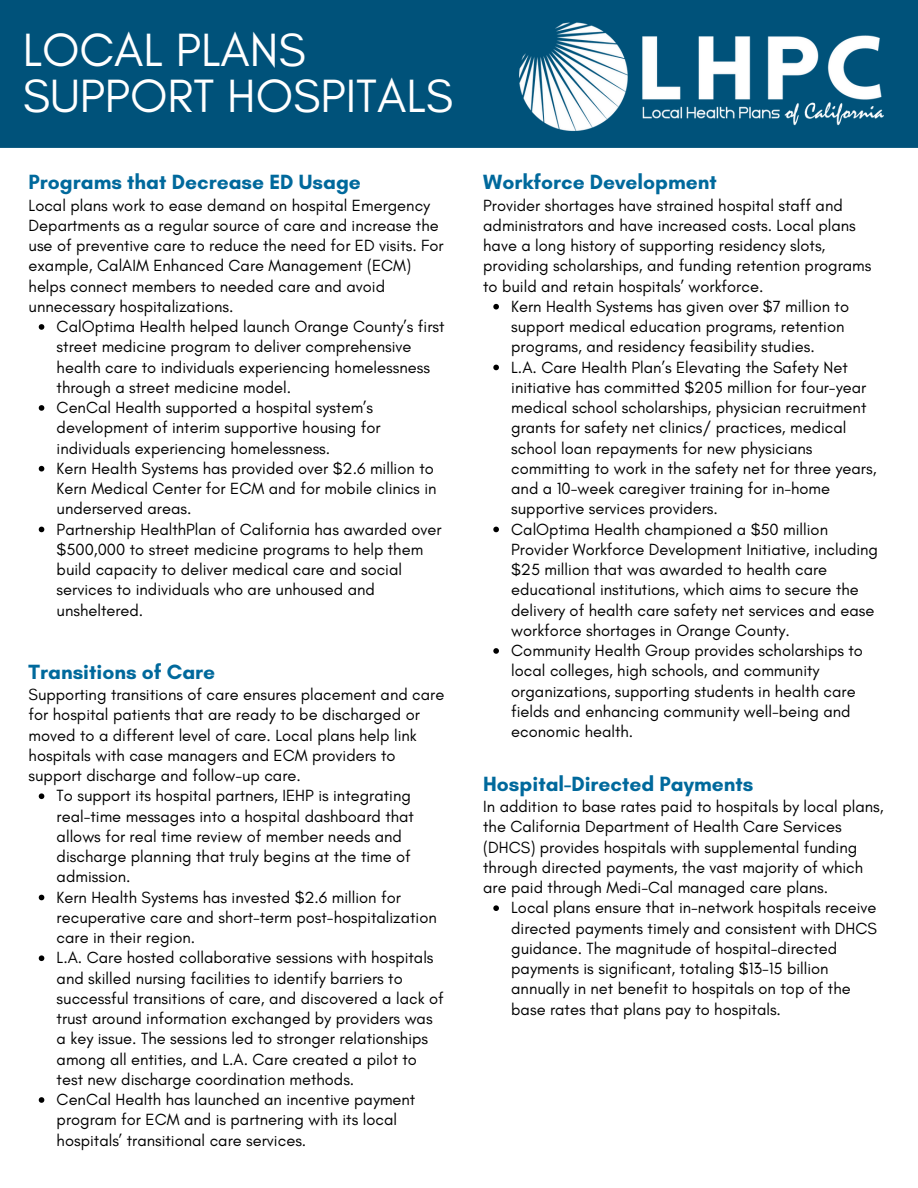
<style>
.page{position:relative;width:918px;height:1188px;background:#fff}
.page>*{position:absolute;margin:0;border:0;box-sizing:border-box;transform-origin:0 0}
.t1{font:47.55px/46.2px "Glacial Indifference";color:#fff}
.t2{font:700 21px "Glacial Indifference";color:#00699c}
.t3{font:16.5px/20.2px "Glacial Indifference";color:#000}
</style>
<div class="page">
<svg style="left:39px;top:324px;width:5px;height:6px"></svg>
<svg style="left:39px;top:405px;width:5px;height:6px"></svg>
<svg style="left:39px;top:466px;width:5px;height:6px"></svg>
<svg style="left:39px;top:527px;width:5px;height:5px"></svg>
<svg style="left:493px;top:304px;width:6px;height:6px"></svg>
<svg style="left:493px;top:365px;width:6px;height:5px"></svg>
<svg style="left:493px;top:527px;width:6px;height:5px"></svg>
<svg style="left:493px;top:648px;width:6px;height:6px"></svg>
<svg style="left:39px;top:793px;width:5px;height:6px"></svg>
<svg style="left:39px;top:895px;width:5px;height:5px"></svg>
<svg style="left:39px;top:955px;width:5px;height:6px"></svg>
<svg style="left:39px;top:1097px;width:5px;height:6px"></svg>
<svg style="left:493px;top:905px;width:6px;height:6px"></svg>
<div style="left:0;top:0;width:918px;height:148px;background:#00527a"></div>
<img style="left:518px;top:21px;width:367px;height:111px">
<p class="t1" style="left:23px;top:26px;width:432px">LOCAL PLANS<br>SUPPORT HOSPITALS</p>
<h1 class="t2" style="left:29px;top:169px;width:334px">Programs that Decrease ED Usage</h1>
<p class="t3" style="left:29px;top:195px;width:417px">Local plans work to ease demand on hospital Emergency Departments as a regular source of care and increase the use of preventive care to reduce the need for ED visits. For example, CalAIM Enhanced Care Management (ECM) helps connect members to needed care and avoid unnecessary hospitalizations.</p>
<p class="t3" style="left:57px;top:316px;width:389px">CalOptima Health helped launch Orange County’s first street medicine program to deliver comprehensive health care to individuals experiencing homelessness through a street medicine model.</p>
<p class="t3" style="left:57px;top:397px;width:326px">CenCal Health supported a hospital system’s development of interim supportive housing for individuals experiencing homelessness.</p>
<p class="t3" style="left:57px;top:458px;width:381px">Kern Health Systems has provided over $2.6 million to<br>Kern Medical Center for ECM and for mobile clinics in underserved areas.</p>
<p class="t3" style="left:57px;top:519px;width:387px">Partnership HealthPlan of California has awarded over $500,000 to street medicine programs to help them build capacity to deliver medical care and social services to individuals who are unhoused and unsheltered.</p>
<p class="t2" style="left:29px;top:659px;width:188px">Transitions of Care</p>
<p class="t3" style="left:29px;top:684px;width:417px">Supporting transitions of care ensures placement and care for hospital patients that are ready to be discharged or moved to a different level of care. Local plans help link hospitals with case managers and ECM providers to support discharge and follow-up care.</p>
<p class="t3" style="left:57px;top:785px;width:359px">To support its hospital partners, IEHP is integrating real-time messages into a hospital dashboard that allows for real time review of member needs and discharge planning that truly begins at the time of admission.</p>
<p class="t3" style="left:57px;top:887px;width:382px">Kern Health Systems has invested $2.6 million for recuperative care and short-term post-hospitalization care in their region.</p>
<p class="t3" style="left:57px;top:947px;width:389px">L.A. Care hosted collaborative sessions with hospitals and skilled nursing facilities to identify barriers to successful transitions of care, and discovered a lack of trust around information exchanged by providers was a key issue. The sessions led to stronger relationships among all entities, and L.A. Care created a pilot to test new discharge coordination methods.</p>
<p class="t3" style="left:57px;top:1089px;width:360px">CenCal Health has launched an incentive payment program for ECM and is partnering with its local hospitals’ transitional care services.</p>
<p class="t2" style="left:483px;top:169px;width:235px">Workforce Development</p>
<p class="t3" style="left:483px;top:195px;width:390px">Provider shortages have strained hospital staff and administrators and have increased costs. Local plans have a long history of supporting residency slots, providing scholarships, and funding retention programs to build and retain hospitals’ workforce.</p>
<p class="t3" style="left:511px;top:296px;width:339px">Kern Health Systems has given over $7 million to support medical education programs, retention programs, and residency feasibility studies.</p>
<p class="t3" style="left:511px;top:357px;width:367px">L.A. Care Health Plan’s Elevating the Safety Net initiative has committed $205 million for four-year medical school scholarships, physician recruitment grants for safety net clinics/ practices, medical school loan repayments for new physicians committing to work in the safety net for three years, and a 10-week caregiver training for in-home supportive services providers.</p>
<p class="t3" style="left:511px;top:519px;width:368px">CalOptima Health championed a $50 million Provider Workforce Development Initiative, including $25 million that was awarded to health care educational institutions, which aims to secure the delivery of health care safety net services and ease workforce shortages in Orange County.</p>
<p class="t3" style="left:511px;top:640px;width:353px">Community Health Group provides scholarships to local colleges, high schools, and community organizations, supporting students in health care fields and enhancing community well-being and economic health.</p>
<p class="t2" style="left:483px;top:771px;width:272px">Hospital-Directed Payments</p>
<p class="t3" style="left:483px;top:796px;width:402px">In addition to base rates paid to hospitals by local plans, the California Department of Health Care Services (DHCS) provides hospitals with supplemental funding through directed payments, the vast majority of which are paid through Medi-Cal managed care plans.</p>
<p class="t3" style="left:511px;top:897px;width:367px">Local plans ensure that in-network hospitals receive directed payments timely and consistent with DHCS guidance. The magnitude of hospital-directed payments is significant, totaling $13-15 billion annually in net benefit to hospitals on top of the base rates that plans pay to hospitals.</p>
</div>
